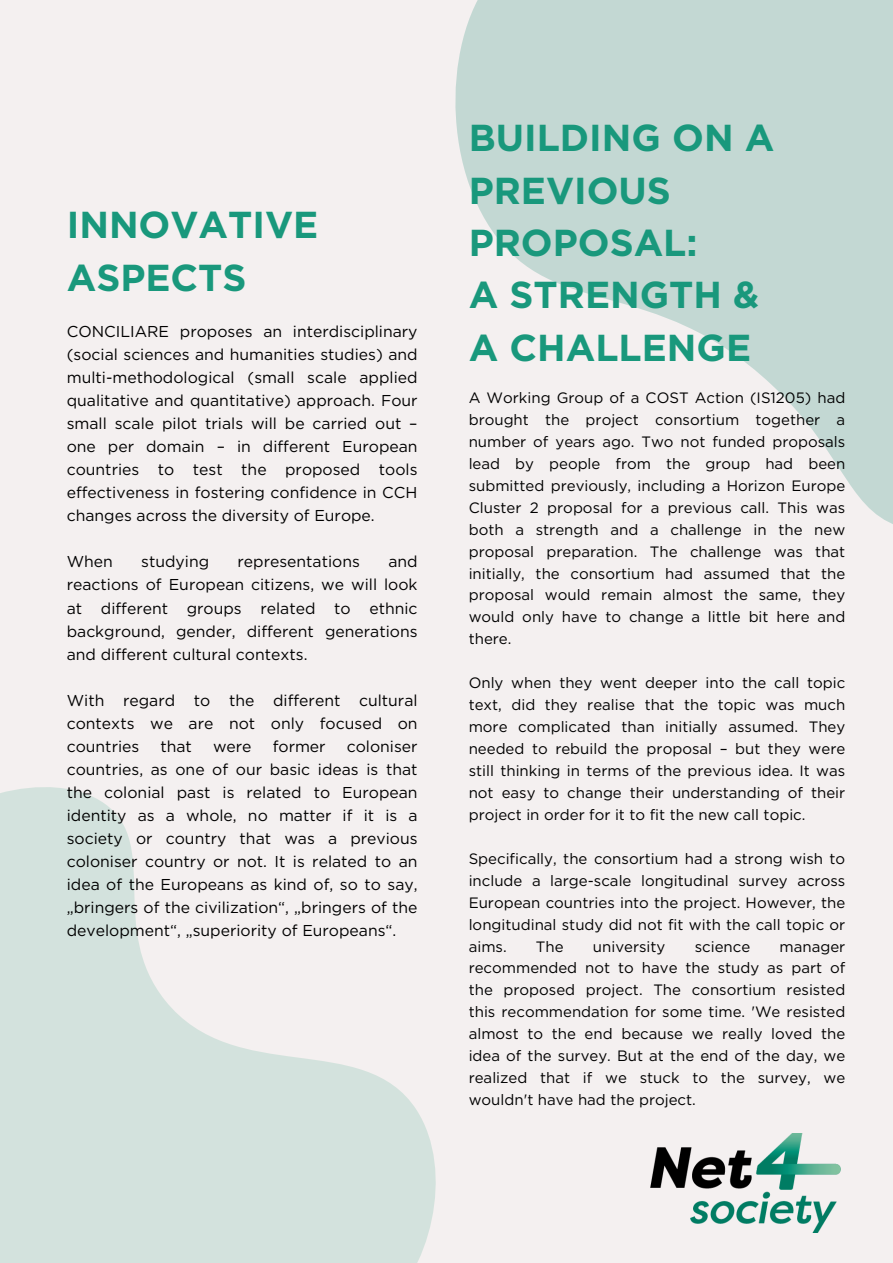
<style>
.page{position:relative;width:893px;height:1263px;background:#f4f0f0}
.page>*{position:absolute;margin:0;border:0;box-sizing:border-box;transform-origin:0 0}
.t1{font:700 37.5px/52.3px "Gotham";color:#19987c}
.t2{font:15.75px/23.1px "Gotham";color:#000;text-align:justify}
.t3{font:15px/21.9px "Gotham";color:#000;text-align:justify}
</style>
<div class="page">
<svg style="left:455px;top:0;width:438px;height:524px;fill:#c3d8d3"></svg>
<svg style="left:0;top:787px;width:436px;height:476px;fill:#d3e2dd"></svg>
<img style="left:650px;top:1133px;width:191px;height:99px">
<h1 class="t1" style="left:67px;top:199px;width:253px">INNOVATIVE<br>ASPECTS</h1>
<p class="t2" style="left:67px;top:319px;width:352px">CONCILIARE proposes an interdisciplinary (social sciences and humanities studies) and multi-methodological (small scale applied qualitative and quantitative) approach. Four small scale pilot trials will be carried out – one per domain – in different European countries to test the proposed tools effectiveness in fostering confidence in CCH changes across the diversity of Europe.</p>
<p class="t2" style="left:67px;top:550px;width:48px">When</p>
<p class="t2" style="left:141px;top:550px;width:69px">studying</p>
<p class="t2" style="left:238px;top:550px;width:124px">representations</p>
<p class="t2" style="left:67px;top:550px;width:352px;text-indent:321px">and reactions of European citizens, we will look at different groups related to ethnic background, gender, different generations and different cultural contexts.</p>
<p class="t2" style="left:67px;top:688px;width:352px">With regard to the different cultural contexts we are not only focused on countries</p>
<p class="t2" style="left:160px;top:735px;width:33px">that</p>
<p class="t2" style="left:213px;top:735px;width:40px">were</p>
<p class="t2" style="left:273px;top:735px;width:54px">former</p>
<p class="t2" style="left:67px;top:735px;width:352px;text-indent:280px">coloniser countries, as one of our basic ideas is that the colonial past is related to European identity as a whole, no matter if it is a society or country that was a previous coloniser country or not. It is related to an idea of the Europeans as kind of, so to say, „bringers of the civilization“, „bringers of the development“, „superiority of Europeans“.</p>
<h1 class="t1" style="left:469px;top:112px;width:307px">BUILDING ON A<br>PREVIOUS<br>PROPOSAL:<br>A STRENGTH &amp;<br>A CHALLENGE</h1>
<p class="t3" style="left:469px;top:387px;width:378px">A Working Group of a COST Action (IS1205) had brought the project consortium together a number of years ago. Two not funded proposals lead by people from the group had been submitted previously, including a Horizon Europe Cluster 2 proposal for a previous call. This was both a strength and a challenge in the new proposal preparation. The challenge was that initially, the consortium had assumed that the proposal would remain almost the same, they would only have to change a little bit here and there.</p>
<p class="t3" style="left:469px;top:672px;width:378px">Only when they went deeper into the call topic text, did they realise that the topic was much more complicated than initially assumed. They needed to rebuild the proposal – but they were still thinking in terms of the previous idea. It was not easy to change their understanding of their project in order for it to fit the new call topic.</p>
<p class="t3" style="left:469px;top:847px;width:378px">Specifically, the consortium had a strong wish to include a large-scale longitudinal survey across European countries into the project. However, the longitudinal study did not fit with the call topic or aims.</p>
<p class="t3" style="left:536px;top:935px;width:29px">The</p>
<p class="t3" style="left:593px;top:935px;width:74px">university</p>
<p class="t3" style="left:695px;top:935px;width:57px">science</p>
<p class="t3" style="left:469px;top:935px;width:378px;text-indent:311px">manager recommended not to have the study as part of the proposed project. The consortium resisted this recommendation for some time. 'We resisted almost to the end because we really loved the idea of the survey. But at the end of the day, we realized that if we stuck to the survey, we wouldn't have had the project.</p>
</div>
